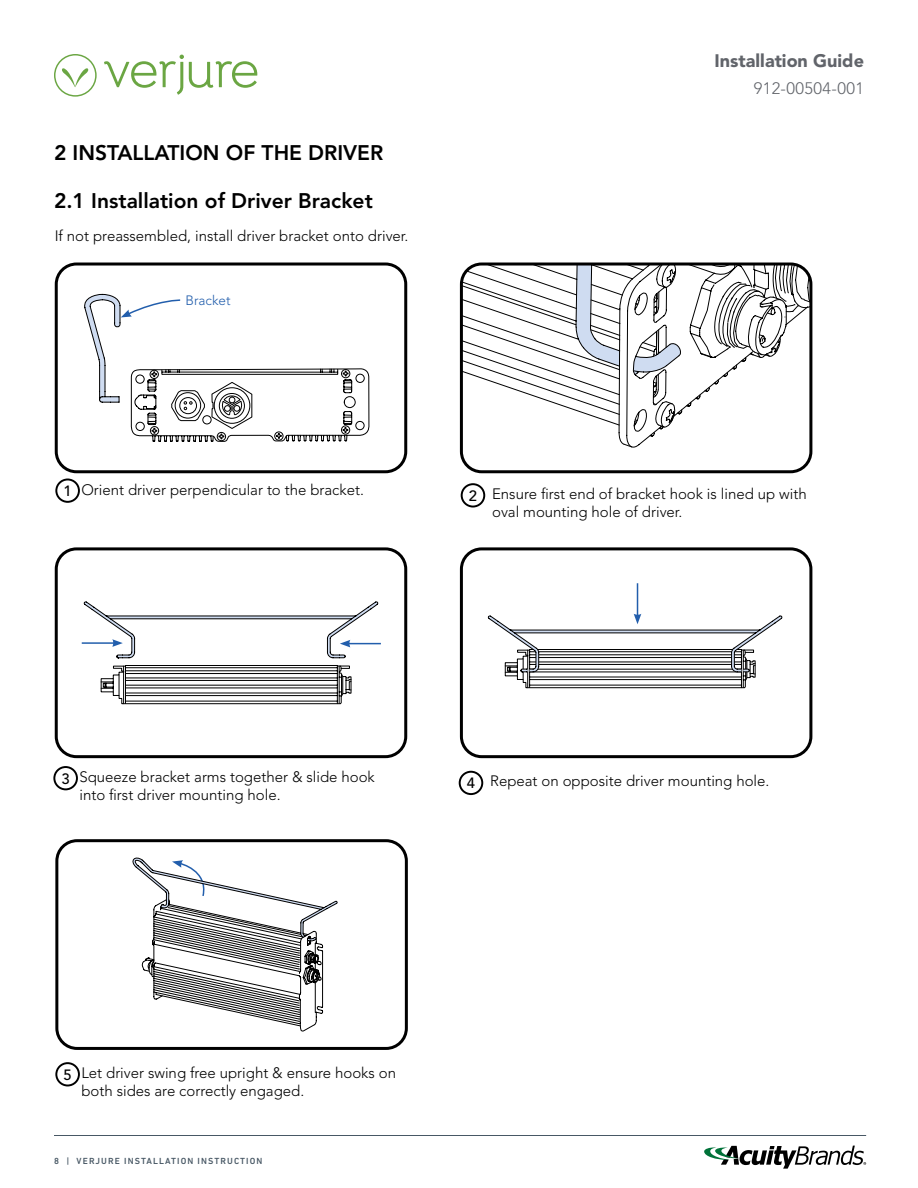
<style>
.page{position:relative;width:918px;height:1188px;background:#fff}
.page>*{position:absolute;margin:0;border:0;box-sizing:border-box;transform-origin:0 0}
.t1{font:800 21px "Avenir LT Std";color:#000}
.t2{font:900 18px "Avenir LT Std";color:#61646a}
.t3{font:300 16.5px "Avenir LT Std";letter-spacing:.025em;color:#61646a}
.t4{font:300 15px/18px "Avenir LT Std";color:#000}
.t5{font:500 14.85px "Avenir LT Std";color:#000}
.t6{font:300 13.5px "Avenir LT Std";color:#225eac}
.t7{font:500 9px "DIN Next LT Pro";letter-spacing:.12em;color:#485865}
</style>
<div class="page">
<svg style="left:54px;top:54px;width:43px;height:43px"></svg>
<svg style="left:104px;top:55px;width:153px;height:40px"></svg>
<svg style="left:704px;top:1146px;width:162px;height:23px"></svg>
<hr style="left:54px;top:1135px;width:812px;height:1px;background:#485865">
<div style="left:55px;top:479px;width:25px;height:24px;border:2px solid #000;border-radius:50%"></div>
<div style="left:461px;top:483px;width:24px;height:25px;border:2px solid #000;border-radius:50%"></div>
<div style="left:55px;top:263px;width:352px;height:210px;border:3px solid #000;border-radius:20px"></div>
<svg style="left:461px;top:264px;width:350px;height:173px"></svg>
<div style="left:460px;top:263px;width:352px;height:210px;border:3px solid #000;border-radius:20px"></div>
<svg style="left:84px;top:294px;width:286px;height:148px"></svg>
<svg style="left:100px;top:665px;width:252px;height:39px"></svg>
<div style="left:55px;top:547px;width:352px;height:211px;border:3px solid #000;border-radius:20px"></div>
<div style="left:460px;top:547px;width:352px;height:211px;border:3px solid #000;border-radius:20px"></div>
<hr style="left:348px;top:643px;width:33px;height:1px;background:#225eac">
<hr style="left:82px;top:642px;width:33px;height:2px;background:#225eac">
<svg style="left:84px;top:601px;width:295px;height:58px"></svg>
<hr style="left:637px;top:583px;width:1px;height:33px;background:#225eac">
<svg style="left:488px;top:614px;width:295px;height:74px"></svg>
<svg style="left:132px;top:857px;width:206px;height:175px"></svg>
<div style="left:55px;top:839px;width:353px;height:211px;border:3px solid #000;border-radius:20px"></div>
<div style="left:55px;top:1062px;width:25px;height:24px;border:2px solid #000;border-radius:50%"></div>
<div style="left:53px;top:766px;width:25px;height:24px;border:2px solid #000;border-radius:50%"></div>
<div style="left:459px;top:771px;width:24px;height:24px;border:2px solid #000;border-radius:50%"></div>
<h1 class="t1" style="left:54px;top:141px;width:331px">2 INSTALLATION OF THE DRIVER</h1>
<h1 class="t1" style="left:54px;top:188px;width:320px">2.1 Installation of Driver Bracket</h1>
<p class="t4" style="left:55px;top:227px;width:355px">If not preassembled, install driver bracket onto driver.</p>
<p class="t6" style="left:186px;top:292px;width:46px">Bracket</p>
<p class="t2" style="left:715px;top:50px;width:151px">Installation Guide</p>
<p class="t3" style="left:754px;top:79px;width:112px">912-00504-001</p>
<p class="t4" style="left:81px;top:480px;width:284px">Orient driver perpendicular to the bracket.</p>
<p class="t4" style="left:492px;top:485px;width:316px">Ensure first end of bracket hook is lined up with oval mounting hole of driver.</p>
<p class="t5" style="left:63px;top:482px;width:10px">1</p>
<p class="t5" style="left:469px;top:487px;width:10px">2</p>
<p class="t4" style="left:79px;top:768px;width:297px">Squeeze bracket arms together &amp; slide hook into first driver mounting hole.</p>
<p class="t5" style="left:61px;top:770px;width:10px">3</p>
<p class="t4" style="left:467px;top:772px;width:304px"><sub>4</sub> Repeat on opposite driver mounting hole.</p>
<p class="t5" style="left:63px;top:1066px;width:10px">5</p>
<p class="t4" style="left:81px;top:1064px;width:316px">Let driver swing free upright &amp; ensure hooks on both sides are correctly engaged.</p>
<p class="t7" style="left:54px;top:1156px;width:210px">8 | VERJURE INSTALLATION INSTRUCTION</p>
</div>
